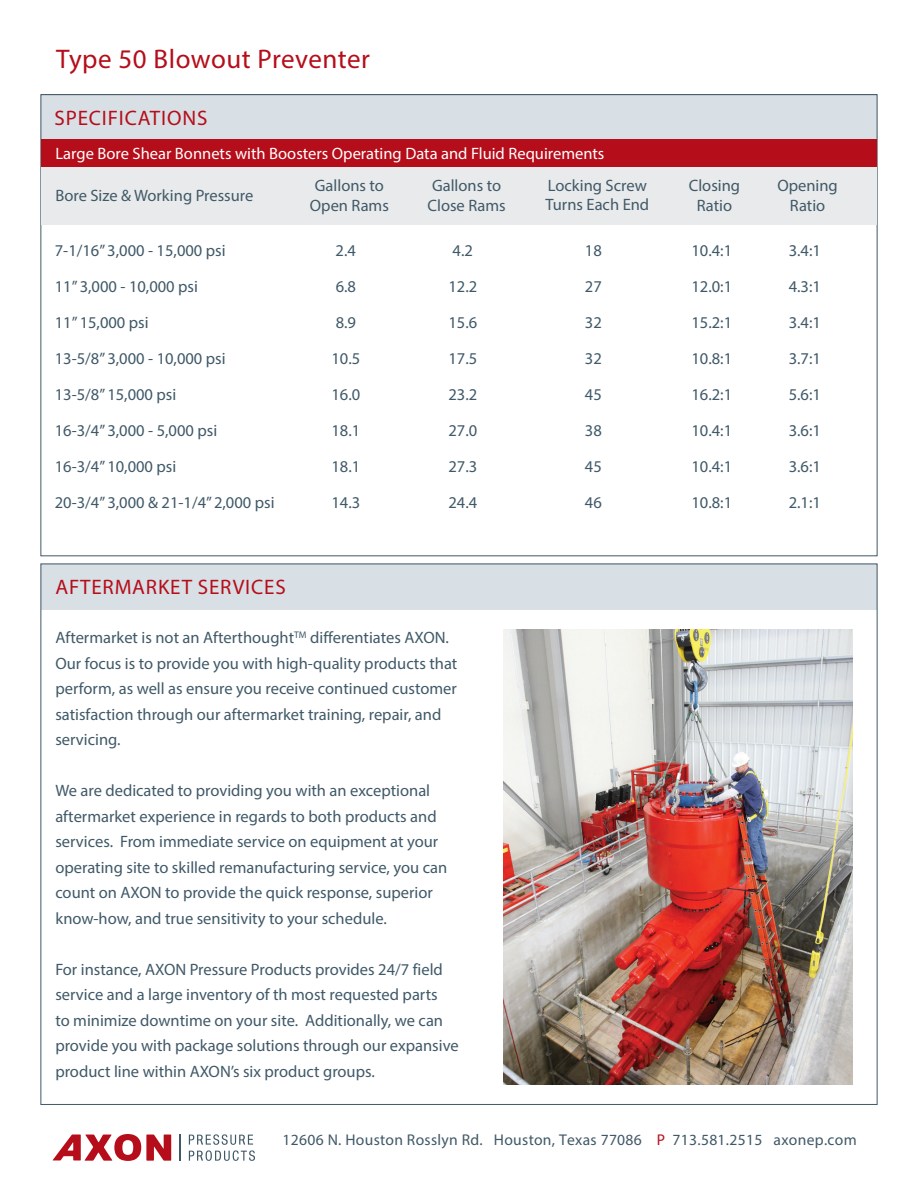
<style>
.page{position:relative;width:918px;height:1188px;background:#fff}
.page>*{position:absolute;margin:0;border:0;box-sizing:border-box;transform-origin:0 0}
.t1{font:27px "Myriad Pro";letter-spacing:.02em;color:#b50e1a}
.t2{font:21px "Myriad Pro";letter-spacing:.04em;color:#b50e1a}
.t3{font:16.5px/25.5px "Myriad Pro";color:#405968}
.t4{font:16.5px "Myriad Pro";color:#fff}
.t5{font:15.6px "Myriad Pro";letter-spacing:.02em;color:#405968}
.s1{color:#b50e1a}
</style>
<div class="page">
<svg style="left:53px;top:1134px;width:118px;height:27px"></svg>
<svg style="left:180px;top:1135px;width:1px;height:26px"></svg>
<svg style="left:189px;top:1134px;width:66px;height:27px"></svg>
<div style="left:41px;top:94px;width:836px;height:46px;background:#d8dfe5"></div>
<div style="left:41px;top:139px;width:836px;height:28px;background:#b50e1a"></div>
<div style="left:41px;top:167px;width:836px;height:58px;background:#e9eaeb"></div>
<div style="left:41px;top:564px;width:836px;height:46px;background:#d8dfe5"></div>
<img style="left:503px;top:630px;width:350px;height:454px">
<h1 class="t1" style="left:56px;top:42px;width:315px">Type 50 Blowout Preventer</h1>
<p class="t2" style="left:55px;top:105px;width:127px">Specifications</p>
<p class="t4" style="left:56px;top:144px;width:551px">Large Bore Shear Bonnets with Boosters Operating Data and Fluid Requirements</p>
<p class="t3" style="left:55px;top:182px;width:200px">Bore Size &amp; Working Pressure</p>
<p class="t3" style="left:310px;top:176px;width:81px;line-height:19.5px">Gallons to<br>Open Rams</p>
<p class="t3" style="left:428px;top:176px;width:80px;line-height:19.5px">Gallons to<br>Close Rams</p>
<p class="t3" style="left:545px;top:175px;width:105px;line-height:19.5px">Locking Screw<br>Turns Each End</p>
<p class="t3" style="left:689px;top:176px;width:53px;line-height:19.5px;text-align:center">Closing<br>Ratio</p>
<p class="t3" style="left:777px;top:176px;width:62px;line-height:19.5px;text-align:center">Opening<br>Ratio</p>
<p class="t3" style="left:55px;top:237px;width:172px">7-1/16” 3,000 - 15,000 psi</p>
<p class="t3" style="left:336px;top:237px;width:22px">2.4</p>
<p class="t3" style="left:453px;top:237px;width:22px">4.2</p>
<p class="t3" style="left:585px;top:237px;width:18px">18</p>
<p class="t3" style="left:691px;top:237px;width:42px">10.4:1</p>
<p class="t3" style="left:789px;top:237px;width:34px">3.4:1</p>
<p class="t3" style="left:55px;top:273px;width:145px">11” 3,000 - 10,000 psi</p>
<p class="t3" style="left:336px;top:273px;width:22px">6.8</p>
<p class="t3" style="left:448px;top:273px;width:30px">12.2</p>
<p class="t3" style="left:585px;top:273px;width:18px">27</p>
<p class="t3" style="left:691px;top:273px;width:42px">12.0:1</p>
<p class="t3" style="left:789px;top:273px;width:34px">4.3:1</p>
<p class="t3" style="left:55px;top:309px;width:95px">11” 15,000 psi</p>
<p class="t3" style="left:336px;top:309px;width:22px">8.9</p>
<p class="t3" style="left:448px;top:309px;width:30px">15.6</p>
<p class="t3" style="left:585px;top:309px;width:18px">32</p>
<p class="t3" style="left:691px;top:309px;width:42px">15.2:1</p>
<p class="t3" style="left:789px;top:309px;width:34px">3.4:1</p>
<p class="t3" style="left:55px;top:345px;width:172px">13-5/8” 3,000 - 10,000 psi</p>
<p class="t3" style="left:331px;top:345px;width:30px">10.5</p>
<p class="t3" style="left:448px;top:345px;width:30px">17.5</p>
<p class="t3" style="left:585px;top:345px;width:18px">32</p>
<p class="t3" style="left:691px;top:345px;width:42px">10.8:1</p>
<p class="t3" style="left:789px;top:345px;width:34px">3.7:1</p>
<p class="t3" style="left:55px;top:381px;width:123px">13-5/8” 15,000 psi</p>
<p class="t3" style="left:331px;top:381px;width:30px">16.0</p>
<p class="t3" style="left:448px;top:381px;width:30px">23.2</p>
<p class="t3" style="left:585px;top:381px;width:18px">45</p>
<p class="t3" style="left:691px;top:381px;width:42px">16.2:1</p>
<p class="t3" style="left:789px;top:381px;width:34px">5.6:1</p>
<p class="t3" style="left:55px;top:417px;width:164px">16-3/4” 3,000 - 5,000 psi</p>
<p class="t3" style="left:331px;top:417px;width:30px">18.1</p>
<p class="t3" style="left:448px;top:417px;width:30px">27.0</p>
<p class="t3" style="left:585px;top:417px;width:18px">38</p>
<p class="t3" style="left:691px;top:417px;width:42px">10.4:1</p>
<p class="t3" style="left:789px;top:417px;width:34px">3.6:1</p>
<p class="t3" style="left:55px;top:453px;width:123px">16-3/4” 10,000 psi</p>
<p class="t3" style="left:331px;top:453px;width:30px">18.1</p>
<p class="t3" style="left:448px;top:453px;width:30px">27.3</p>
<p class="t3" style="left:585px;top:453px;width:18px">45</p>
<p class="t3" style="left:691px;top:453px;width:42px">10.4:1</p>
<p class="t3" style="left:789px;top:453px;width:34px">3.6:1</p>
<p class="t3" style="left:55px;top:489px;width:221px">20-3/4” 3,000 &amp; 21-1/4” 2,000 psi</p>
<p class="t3" style="left:331px;top:489px;width:30px">14.3</p>
<p class="t3" style="left:448px;top:489px;width:30px">24.4</p>
<p class="t3" style="left:585px;top:489px;width:18px">46</p>
<p class="t3" style="left:691px;top:489px;width:42px">10.8:1</p>
<p class="t3" style="left:789px;top:489px;width:34px">2.1:1</p>
<p class="t2" style="left:55px;top:574px;width:14px">aftermar</p>
<p class="t2" style="left:158px;top:574px;width:53px">ket serv</p>
<p class="t2" style="left:245px;top:574px;width:18px">ices</p>
<p class="t3" style="left:55px;top:625px;width:404px">Aftermarket is not an Afterthought<sup>TM</sup> differentiates AXON.<br>Our focus is to provide you with high-quality products that perform, as well as ensure you receive continued customer satisfaction through our aftermarket training, repair, and servicing.</p>
<p class="t3" style="left:55px;top:778px;width:393px">We are dedicated to providing you with an exceptional aftermarket experience in regards to both products and services. From immediate service on equipment at your operating site to skilled remanufacturing service, you can count on AXON to provide the quick response, superior know-how, and true sensitivity to your schedule.</p>
<p class="t3" style="left:55px;top:956px;width:405px">For instance, AXON Pressure Products provides 24/7 field service and a large inventory of th most requested parts<br>to minimize downtime on your site. Additionally, we can provide you with package solutions through our expansive product line within AXON’s six product groups.</p>
<p class="t5" style="left:283px;top:1130px;width:576px">12606 N. Houston Rosslyn Rd. Houston, Texas 77086 <span class="s1">P</span> 713.581.2515 axonep.com</p>
</div>
